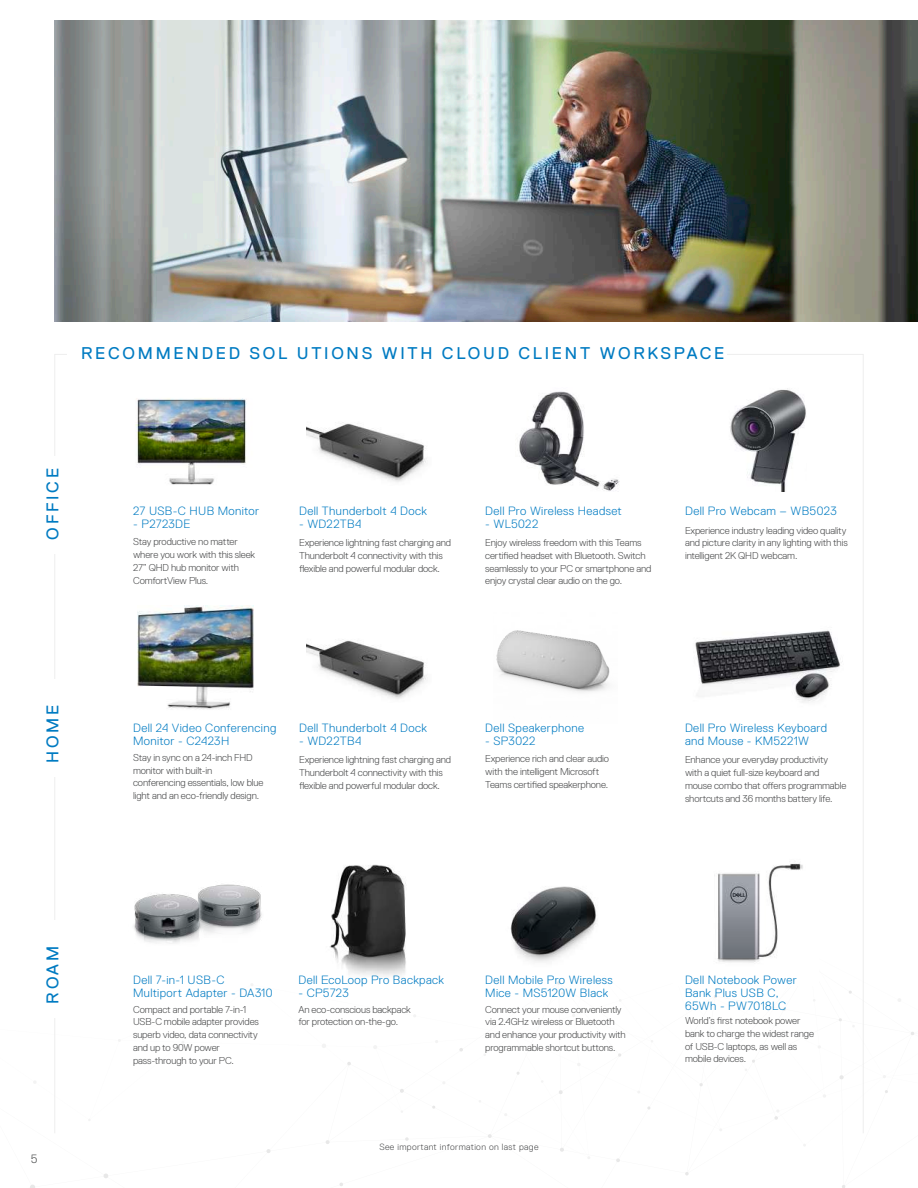
<style>
.page{position:relative;width:918px;height:1188px;background:#fff}
.page>*{position:absolute;margin:0;border:0;box-sizing:border-box;transform-origin:0 0}
.t1{font:16.95px "Dell Replica";letter-spacing:.16em;color:#007bc2}
.t2{font:300 12px/12.9px "Dell Replica";letter-spacing:.03em;color:#007bc2}
.t3{font:300 12px "Dell Replica";color:#4b4c4d}
.t4{font:300 10.05px/12.9px "Dell Replica";letter-spacing:-.015em;color:#4b4c4d}
.t5{font:300 9px "Dell Replica";letter-spacing:.04em;color:#4b4c4d}
</style>
<div class="page">
<svg style="left:839px;top:1075px;width:5px;height:4px"></svg>
<svg style="left:616px;top:1158px;width:4px;height:4px"></svg>
<svg style="left:559px;top:1090px;width:4px;height:4px"></svg>
<svg style="left:400px;top:1089px;width:4px;height:4px"></svg>
<svg style="left:266px;top:1149px;width:5px;height:4px"></svg>
<svg style="left:103px;top:1174px;width:5px;height:4px"></svg>
<svg style="left:560px;top:1148px;width:4px;height:4px"></svg>
<svg style="left:774px;top:1110px;width:5px;height:10px"></svg>
<svg style="left:326px;top:1140px;width:4px;height:4px"></svg>
<svg style="left:488px;top:1134px;width:4px;height:4px"></svg>
<svg style="left:405px;top:1137px;width:4px;height:4px"></svg>
<svg style="left:30px;top:1185px;width:5px;height:3px"></svg>
<img style="left:714px;top:863px;width:89px;height:100px">
<img style="left:137px;top:606px;width:117px;height:103px">
<img style="left:135px;top:398px;width:112px;height:87px">
<img style="left:54px;top:20px;width:863px;height:302px">
<img style="left:496px;top:630px;width:114px;height:62px">
<img style="left:695px;top:630px;width:148px;height:72px">
<img style="left:519px;top:391px;width:101px;height:100px">
<img style="left:730px;top:388px;width:76px;height:104px">
<img style="left:510px;top:886px;width:87px;height:76px">
<img style="left:133px;top:884px;width:129px;height:59px">
<img style="left:329px;top:864px;width:77px;height:112px">
<img style="left:306px;top:422px;width:121px;height:60px">
<img style="left:306px;top:639px;width:121px;height:60px">
<h1 class="t1" style="left:81px;top:344px;width:645px">RECOMMENDED SOL UTIONS WITH CLOUD CLIENT WORKSPACE</h1>
<h1 class="t1" style="left:43px;top:540px;width:73px;rotate:-90deg">OFFICE</h1>
<p class="t2" style="left:133px;top:504px;width:128px">27 USB-C HUB Monitor</p>
<p class="t2" style="left:133px;top:518px;width:59px">- P2723DE</p>
<p class="t4" style="left:133px;top:535px;width:124px">Stay productive no matter where you work with this sleek<br>27” QHD hub monitor with<br>ComfortView Plus.</p>
<p class="t2" style="left:299px;top:504px;width:130px">Dell Thunderbolt 4 Dock</p>
<p class="t2" style="left:299px;top:517px;width:64px">- WD22TB4</p>
<p class="t4" style="left:299px;top:536px;width:154px">Experience lightning fast charging and<br>Thunderbolt 4 connectivity with this flexible and powerful modular dock.</p>
<p class="t2" style="left:485px;top:504px;width:138px">Dell Pro Wireless Headset</p>
<p class="t2" style="left:485px;top:518px;width:55px">- WL5022</p>
<p class="t4" style="left:485px;top:536px;width:168px">Enjoy wireless freedom with this Teams certified headset with Bluetooth. Switch seamlessly to your PC or smartphone and enjoy crystal clear audio on the go.</p>
<p class="t2" style="left:685px;top:504px;width:153px">Dell Pro Webcam – WB5023</p>
<p class="t4" style="left:685px;top:524px;width:164px">Experience industry leading video quality and picture clarity in any lighting with this intelligent 2K QHD webcam.</p>
<h1 class="t1" style="left:43px;top:763px;width:60px;rotate:-90deg">HOME</h1>
<p class="t2" style="left:133px;top:721px;width:145px">Dell 24 Video Conferencing<br>Monitor - C2423H</p>
<p class="t4" style="left:133px;top:751px;width:132px">Stay in sync on a 24-inch FHD monitor with built-in conferencing essentials, low blue light and an eco-friendly design.</p>
<p class="t2" style="left:299px;top:722px;width:130px">Dell Thunderbolt 4 Dock</p>
<p class="t2" style="left:299px;top:734px;width:64px">- WD22TB4</p>
<p class="t4" style="left:299px;top:753px;width:154px">Experience lightning fast charging and<br>Thunderbolt 4 connectivity with this flexible and powerful modular dock.</p>
<p class="t2" style="left:485px;top:721px;width:100px">Dell Speakerphone</p>
<p class="t2" style="left:485px;top:734px;width:52px">- SP3022</p>
<p class="t4" style="left:485px;top:752px;width:125px">Experience rich and clear audio with the intelligent Microsoft<br>Teams certified speakerphone.</p>
<p class="t2" style="left:685px;top:721px;width:144px">Dell Pro Wireless Keyboard and Mouse - KM5221W</p>
<p class="t4" style="left:685px;top:753px;width:163px">Enhance your everyday productivity with a quiet full-size keyboard and mouse combo that offers programmable shortcuts and 36 months battery life.</p>
<h1 class="t1" style="left:43px;top:1004px;width:59px;rotate:-90deg">ROAM</h1>
<p class="t3" style="left:31px;top:1152px;width:8px">5</p>
<p class="t2" style="left:133px;top:973px;width:141px">Dell 7-in-1 USB-C<br>Multiport Adapter - DA310</p>
<p class="t4" style="left:133px;top:1003px;width:127px">Compact and portable 7-in-1<br>USB-C mobile adapter provides superb video, data connectivity and up to 90W power pass-through to your PC.</p>
<p class="t2" style="left:298px;top:973px;width:147px">Dell EcoLoop Pro Backpack</p>
<p class="t2" style="left:298px;top:986px;width:52px">- CP5723</p>
<p class="t4" style="left:298px;top:1003px;width:114px">An eco-conscious backpack for protection on-the-go.</p>
<p class="t4" style="left:485px;top:1003px;width:142px">Connect your mouse conveniently via 2.4GHz wireless or Bluetooth and enhance your productivity with programmable shortcut buttons.</p>
<p class="t2" style="left:485px;top:973px;width:129px">Dell Mobile Pro Wireless<br>Mice - MS5120W Black</p>
<p class="t5" style="left:379px;top:1142px;width:161px">See important information on last page</p>
<p class="t2" style="left:685px;top:973px;width:113px">Dell Notebook Power<br>Bank Plus USB C,<br>65Wh - PW7018LC</p>
<p class="t4" style="left:685px;top:1014px;width:131px">World’s first notebook power bank to charge the widest range of USB-C laptops, as well as mobile devices.</p>
</div>
